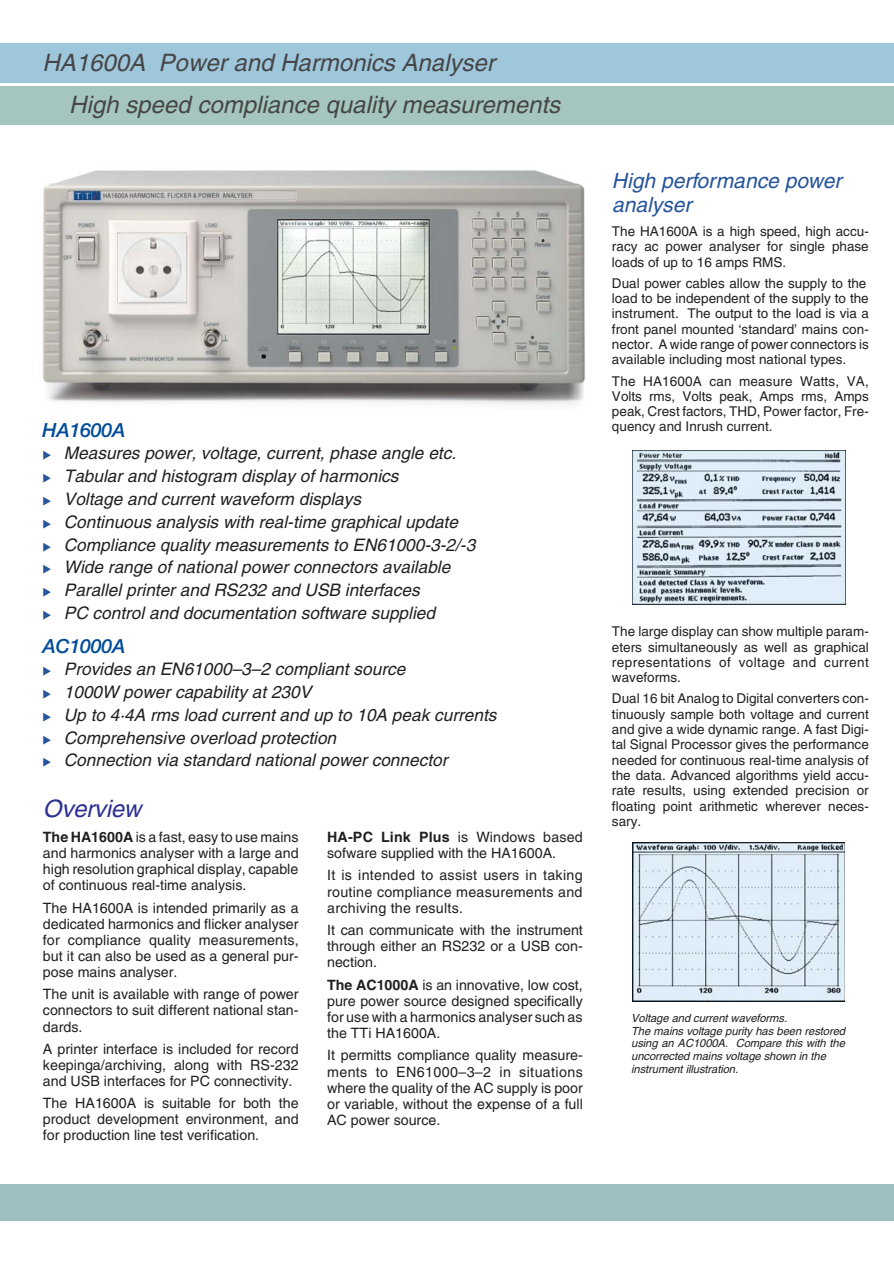
<style>
.page{position:relative;width:894px;height:1263px;background:#fff}
.page>*{position:absolute;margin:0;border:0;box-sizing:border-box;transform-origin:0 0}
.t1{font:italic 24px/42px "Helvetica";color:#464547}
.t2{font:italic 24px "Helvetica";color:#2e3092}
.t3{font:italic 21px/24.6px "Helvetica";color:#25539b}
.t4{font:italic 500 19.5px "Helvetica 66";letter-spacing:-.01em;color:#004c98}
.t5{font:italic 17.25px/22.8px "Helvetica";color:#231f20}
.t6{font:14.25px/16.2px "Helvetica";color:#231f20;text-align:justify}
.t7{font:13.5px/15.3px "Helvetica";color:#231f20;text-align:justify}
.t8{font:italic 11.25px/12.8px "Helvetica";color:#231f20}
.s1{font-weight:700}
</style>
<div class="page">
<div style="left:0;top:1184px;width:894px;height:37px;background:#9dc1c3"></div>
<div style="left:0;top:43px;width:894px;height:40px;background:#9fc7db"></div>
<div style="left:0;top:87px;width:894px;height:38px;background:#a5c6bf"></div>
<img style="left:43px;top:170px;width:542px;height:235px">
<img style="left:632px;top:450px;width:213px;height:155px">
<img style="left:632px;top:843px;width:213px;height:158px">
<h1 class="t1" style="left:69px;top:44px;width:497px;text-indent:-27px">HA1600A Power and Harmonics Analyser<br>High speed compliance quality measurements</h1>
<h3 class="t4" style="left:43px;top:419px;width:84px">HA1600A</h3>
<p class="t5" style="left:64px;top:444px;width:416px">Measures power, voltage, current, phase angle etc.<br>Tabular and histogram display of harmonics<br>Voltage and current waveform displays<br>Continuous analysis with real-time graphical update Compliance quality measurements to EN61000-3-2/-3<br>Wide range of national power connectors available Parallel printer and RS232 and USB interfaces<br>PC control and documentation software supplied</p>
<h3 class="t4" style="left:43px;top:635px;width:84px">AC1000A</h3>
<p class="t5" style="left:64px;top:659px;width:437px">Provides an EN61000–3–2 compliant source<br>1000W power capability at 230V<br>Up to 4·4A rms load current and up to 10A peak currents Comprehensive overload protection<br>Connection via standard national power connector</p>
<h1 class="t2" style="left:43px;top:800px;width:105px">Overview</h1>
<p class="t6" style="left:43px;top:830px;width:257px"><span class="s1">The HA1600A</span> is a fast, easy to use mains and harmonics analyser with a large and high resolution graphical display, capable of continuous real-time analysis.</p>
<p class="t6" style="left:43px;top:901px;width:257px">The HA1600A is intended primarily as a dedicated harmonics and flicker analyser for compliance quality measurements, but it can also be used as a general pur&shy;pose mains analyser.</p>
<p class="t6" style="left:43px;top:988px;width:257px">The unit is available with range of power connectors to suit different national stan&shy;dards.</p>
<p class="t6" style="left:43px;top:1042px;width:257px">A printer interface is included for record keepinga/archiving, along with RS-232 and USB interfaces for PC connectivity.</p>
<p class="t6" style="left:43px;top:1096px;width:257px">The HA1600A is suitable for both the product development environment, and for production line test verification.</p>
<p class="t6" style="left:327px;top:830px;width:257px"><span class="s1">HA-PC Link Plus</span> is Windows based sofware supplied with the HA1600A.</p>
<p class="t6" style="left:327px;top:869px;width:257px">It is intended to assist users in taking routine compliance measurements and archiving the results.</p>
<p class="t6" style="left:327px;top:923px;width:257px">It can communicate with the instrument through either an RS232 or a USB con&shy;nection.</p>
<p class="t6" style="left:327px;top:978px;width:257px"><span class="s1">The AC1000A</span> is an innovative, low cost, pure power source designed specifically for use with a harmonics analyser such as the TTi HA1600A.</p>
<p class="t6" style="left:327px;top:1049px;width:257px">It permitts compliance quality measure&shy;ments to EN61000–3–2 in situations where the quality of the AC supply is poor or variable, without the expense of a full AC power source.</p>
<h2 class="t3" style="left:612px;top:170px;width:235px">High performance power analyser</h2>
<p class="t7" style="left:612px;top:225px;width:258px">The HA1600A is a high speed, high accu&shy;racy ac power analyser for single phase loads of up to 16 amps RMS.</p>
<p class="t7" style="left:612px;top:277px;width:258px;text-align:left">Dual power cables allow the supply to the load to be independent of the supply to the instrument. The output to the load is via a front panel mounted ‘standard’ mains con&shy;nector. A wide range of power connectors is available including most national types.</p>
<p class="t7" style="left:612px;top:374px;width:258px">The HA1600A can measure Watts, VA, Volts rms, Volts peak, Amps rms, Amps peak, Crest factors, THD, Power factor, Fre&shy;quency and Inrush current.</p>
<p class="t7" style="left:612px;top:625px;width:258px">The large display can show multiple param&shy;eters simultaneously as well as graphical representations of voltage and current waveforms.</p>
<p class="t7" style="left:612px;top:692px;width:258px">Dual 16 bit Analog to Digital converters con&shy;tinuously sample both voltage and current and give a wide dynamic range. A fast Digi&shy;tal Signal Processor gives the performance needed for continuous real-time analysis of the data. Advanced algorithms yield accu&shy;rate results, using extended precision or floating point arithmetic wherever neces&shy;sary.</p>
<p class="t8" style="left:631px;top:1013px;width:217px">Voltage and current waveforms.<br>The mains voltage purity has been restored using an AC1000A. Compare this with the uncorrected mains voltage shown in the instrument illustration.</p>
</div>
